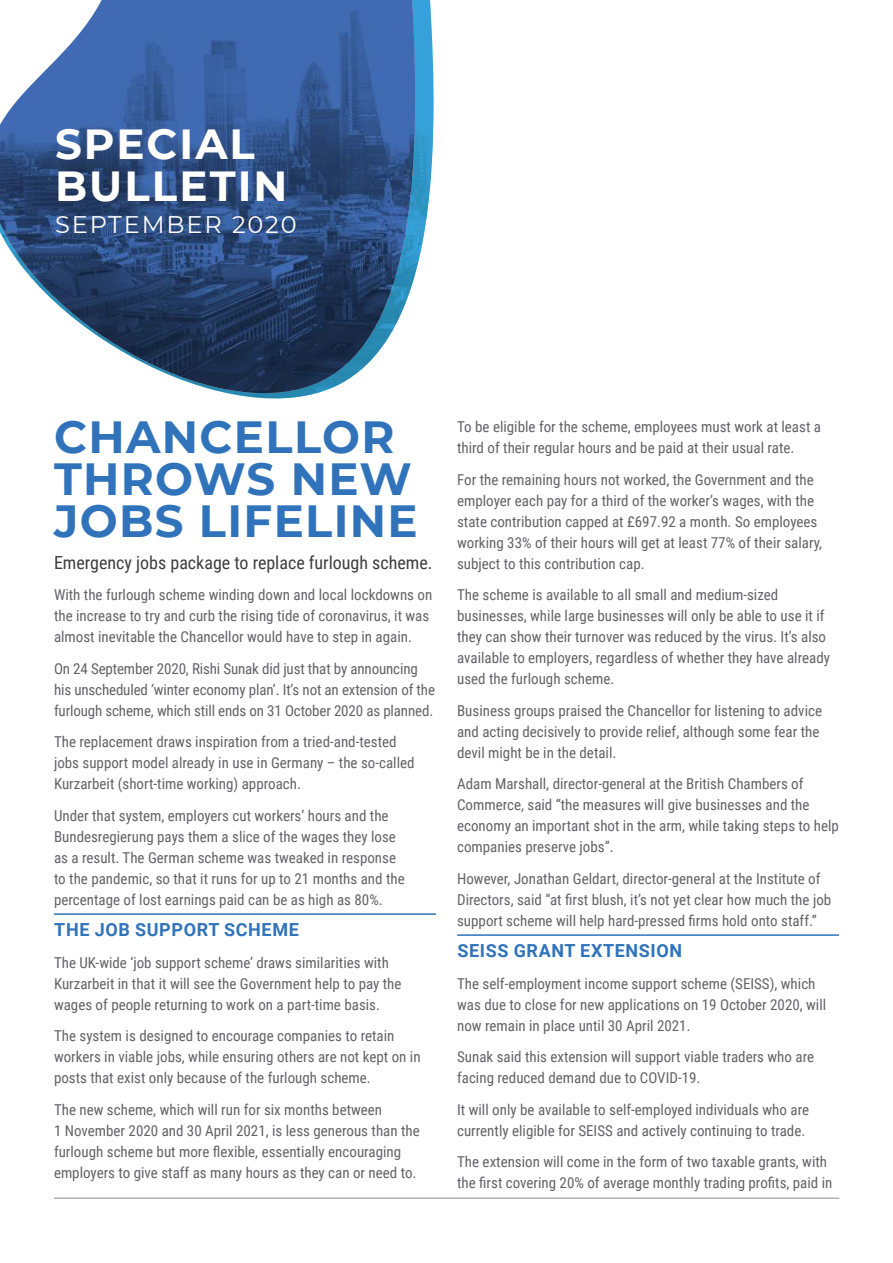
<style>
.page{position:relative;width:893px;height:1263px;background:#fff}
.page>*{position:absolute;margin:0;border:0;box-sizing:border-box;transform-origin:0 0}
.t1{font:700 45px/42px "Montserrat";letter-spacing:.03em;color:#3073ba}
.t2{font:700 42px/42px "Montserrat";letter-spacing:.05em;color:#fff}
.t3{font:24px "Montserrat";letter-spacing:.08em;color:#fff}
.t4{font:18px "Roboto Condensed";color:#3e3e3f}
.t5{font:700 18px "Roboto";letter-spacing:.035em;color:#3073ba}
.t6{font:15px/21px "Roboto Condensed";color:#636366}
</style>
<div class="page">
<svg style="left:237px;top:0;width:197px;height:399px"></svg>
<img style="left:0;top:0;width:417px;height:395px">
<hr style="left:54px;top:1197px;width:785px;height:2px;background:#636366">
<hr style="left:54px;top:913px;width:382px;height:2px;background:#3073ba">
<hr style="left:457px;top:934px;width:382px;height:2px;background:#3073ba">
<h2 class="t2" style="left:55px;top:121px;width:234px">SPECIAL<br>BULLETIN</h2>
<h3 class="t3" style="left:55px;top:207px;width:243px">SEPTEMBER 2020</h3>
<h1 class="t1" style="left:54px;top:414px;width:365px">CHANCELLOR<br>THROWS NEW<br>JOBS LIFELINE</h1>
<p class="t4" style="left:54px;top:549px;width:380px">Emergency jobs package to replace furlough scheme.</p>
<p class="t6" style="left:54px;top:584px;width:380px">With the furlough scheme winding down and local lockdowns on the increase to try and curb the rising tide of coronavirus, it was almost inevitable the Chancellor would have to step in again.</p>
<p class="t6" style="left:54px;top:657px;width:382px">On 24 September 2020, Rishi Sunak did just that by announcing his unscheduled ‘winter economy plan’. It’s not an extension of the furlough scheme, which still ends on 31 October 2020 as planned.</p>
<p class="t6" style="left:54px;top:731px;width:362px">The replacement draws inspiration from a tried-and-tested jobs support model already in use in Germany – the so-called<br>Kurzarbeit (short-time working) approach.</p>
<p class="t6" style="left:54px;top:804px;width:352px">Under that system, employers cut workers’ hours and the Bundesregierung pays them a slice of the wages they lose as a result. The German scheme was tweaked in response to the pandemic, so that it runs for up to 21 months and the percentage of lost earnings paid can be as high as 80%.</p>
<p class="t5" style="left:54px;top:917px;width:246px">THE JOB SUPPORT SCHEME</p>
<p class="t6" style="left:54px;top:951px;width:349px">The UK-wide ‘job support scheme’ draws similarities with<br>Kurzarbeit in that it will see the Government help to pay the wages of people returning to work on a part-time basis.</p>
<p class="t6" style="left:54px;top:1025px;width:368px">The system is designed to encourage companies to retain workers in viable jobs, while ensuring others are not kept on in posts that exist only because of the furlough scheme.</p>
<p class="t6" style="left:54px;top:1098px;width:367px">The new scheme, which will run for six months between<br>1 November 2020 and 30 April 2021, is less generous than the furlough scheme but more flexible, essentially encouraging employers to give staff as many hours as they can or need to.</p>
<p class="t6" style="left:457px;top:416px;width:365px">To be eligible for the scheme, employees must work at least a third of their regular hours and be paid at their usual rate.</p>
<p class="t6" style="left:457px;top:468px;width:367px">For the remaining hours not worked, the Government and the employer each pay for a third of the worker’s wages, with the state contribution capped at £697.92 a month. So employees working 33% of their hours will get at least 77% of their salary, subject to this contribution cap.</p>
<p class="t6" style="left:457px;top:584px;width:374px">The scheme is available to all small and medium-sized businesses, while large businesses will only be able to use it if they can show their turnover was reduced by the virus. It’s also available to employers, regardless of whether they have already used the furlough scheme.</p>
<p class="t6" style="left:457px;top:699px;width:366px">Business groups praised the Chancellor for listening to advice and acting decisively to provide relief, although some fear the devil might be in the detail.</p>
<p class="t6" style="left:457px;top:773px;width:383px">Adam Marshall, director-general at the British Chambers of Commerce, said “the measures will give businesses and the economy an important shot in the arm, while taking steps to help companies preserve jobs”.</p>
<p class="t6" style="left:457px;top:867px;width:376px">However, Jonathan Geldart, director-general at the Institute of<br>Directors, said “at first blush, it’s not yet clear how much the job support scheme will help hard-pressed firms hold onto staff.”</p>
<p class="t5" style="left:457px;top:938px;width:226px">SEISS GRANT EXTENSION</p>
<p class="t6" style="left:457px;top:972px;width:371px">The self-employment income support scheme (SEISS), which was due to close for new applications on 19 October 2020, will now remain in place until 30 April 2021.</p>
<p class="t6" style="left:457px;top:1046px;width:358px">Sunak said this extension will support viable traders who are facing reduced demand due to COVID-19.</p>
<p class="t6" style="left:457px;top:1098px;width:353px">It will only be available to self-employed individuals who are currently eligible for SEISS and actively continuing to trade.</p>
<p class="t6" style="left:457px;top:1151px;width:377px">The extension will come in the form of two taxable grants, with the first covering 20% of average monthly trading profits, paid in</p>
</div>
